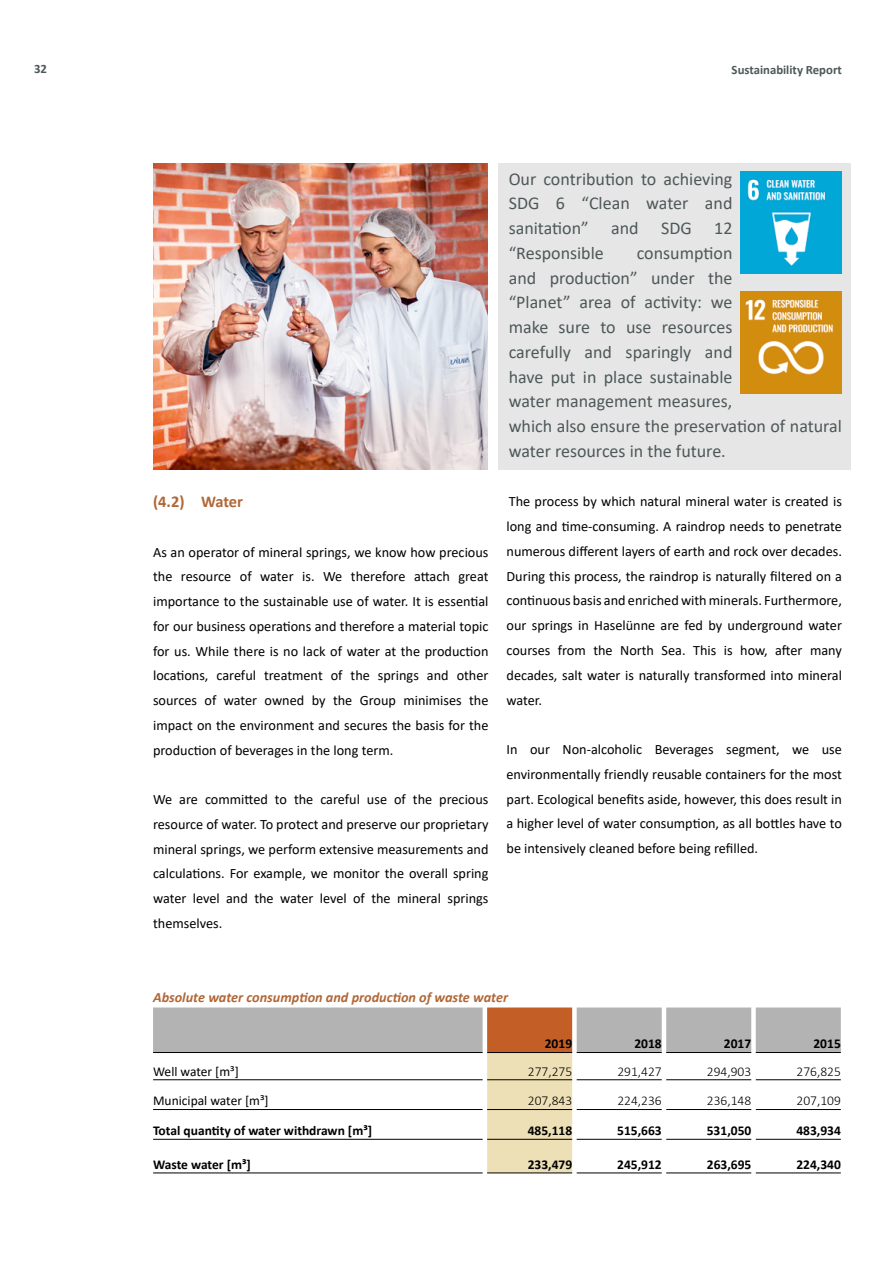
<style>
.page{position:relative;width:893px;height:1263px;background:#fff}
.page>*{position:absolute;margin:0;border:0;box-sizing:border-box;transform-origin:0 0}
.t1{font:18px/24.8px "Calibri";color:#4e5859;text-align:justify}
.t2{font:700 16.5px "Calibri";letter-spacing:-.01em;color:#b16736}
.t3{font:14.25px/24.8px "Calibri";color:#000;text-align:justify}
.t4{font:italic 700 14.25px "Calibri";color:#b16736}
.t5{font:700 13.5px "Calibri";color:#000}
.t6{font:300 13.5px "Calibri";color:#000}
.t7{font:13.5px "Calibri";color:#000}
.t8{font:700 12.75px "Calibri";color:#4e5859}
</style>
<div class="page">
<div style="left:498px;top:164px;width:353px;height:306px;background:#e6e6e6"></div>
<svg style="left:153px;top:1007px;width:688px;height:166px"></svg>
<hr style="left:153px;top:1052px;width:330px;height:1px;background:#000">
<hr style="left:487px;top:1052px;width:85px;height:1px;background:#000">
<hr style="left:577px;top:1052px;width:85px;height:1px;background:#000">
<hr style="left:666px;top:1052px;width:85px;height:1px;background:#000">
<hr style="left:756px;top:1052px;width:85px;height:1px;background:#000">
<hr style="left:153px;top:1079px;width:330px;height:1px;background:#000">
<hr style="left:487px;top:1079px;width:85px;height:1px;background:#000">
<hr style="left:577px;top:1079px;width:85px;height:1px;background:#000">
<hr style="left:666px;top:1079px;width:85px;height:1px;background:#000">
<hr style="left:756px;top:1079px;width:85px;height:1px;background:#000">
<hr style="left:153px;top:1109px;width:330px;height:1px;background:#000">
<hr style="left:487px;top:1109px;width:85px;height:1px;background:#000">
<hr style="left:577px;top:1109px;width:85px;height:1px;background:#000">
<hr style="left:666px;top:1109px;width:85px;height:1px;background:#000">
<hr style="left:756px;top:1109px;width:85px;height:1px;background:#000">
<hr style="left:153px;top:1139px;width:330px;height:1px;background:#000">
<hr style="left:153px;top:1172px;width:330px;height:1px;background:#000">
<hr style="left:487px;top:1139px;width:85px;height:1px;background:#000">
<hr style="left:487px;top:1172px;width:85px;height:1px;background:#000">
<hr style="left:577px;top:1139px;width:85px;height:1px;background:#000">
<hr style="left:577px;top:1172px;width:85px;height:1px;background:#000">
<hr style="left:666px;top:1139px;width:85px;height:1px;background:#000">
<hr style="left:666px;top:1172px;width:85px;height:1px;background:#000">
<hr style="left:756px;top:1139px;width:85px;height:1px;background:#000">
<hr style="left:756px;top:1172px;width:85px;height:1px;background:#000">
<img style="left:741px;top:171px;width:101px;height:102px">
<img style="left:153px;top:164px;width:334px;height:306px">
<img style="left:741px;top:291px;width:101px;height:102px">
<p class="t8" style="left:34px;top:60px;width:14px">32</p>
<p class="t8" style="left:732px;top:60px;width:112px">Sustainability Report</p>
<p class="t2" style="left:153px;top:490px;width:91px">(4.2) Water</p>
<p class="t3" style="left:153px;top:539px;width:337px">As an operator of mineral springs, we know how precious the resource of water is. We therefore attach great importance to the sustainable use of water. It is essential for our business operations and therefore a material topic for us. While there is no lack of water at the production locations, careful treatment of the springs and other sources of water owned by the Group minimises the impact on the environment and secures the basis for the production of beverages in the long term.</p>
<p class="t3" style="left:153px;top:787px;width:337px">We are committed to the careful use of the precious resource of water. To protect and preserve our proprietary mineral springs, we perform extensive measurements and calculations. For example, we monitor the overall spring water level and the water level of the mineral springs themselves.</p>
<p class="t1" style="left:509px;top:166px;width:225px">Our contribution to achieving SDG 6 “Clean water and sanitation” and SDG 12 “Responsible</p>
<p class="t1" style="left:509px;top:240px;width:335px;text-align:left;text-indent:128px">consumption<br>and production” under the<br>“Planet” area of activity: we<br>make sure to use resources<br>carefully and sparingly and<br>have put in place sustainable<br>water management measures,<br>which also ensure the preservation of natural water resources in the future.</p>
<p class="t3" style="left:506px;top:489px;width:337px">The process by which natural mineral water is created is long and time-consuming. A raindrop needs to penetrate numerous different layers of earth and rock over decades.<br>During this process, the raindrop is naturally filtered on a continuous basis and enriched with minerals. Furthermore, our springs in Haselünne are fed by underground water courses from the North Sea. This is how, after many decades, salt water is naturally transformed into mineral water.</p>
<p class="t3" style="left:506px;top:736px;width:337px">In our Non-alcoholic Beverages segment, we use environmentally friendly reusable containers for the most part. Ecological benefits aside, however, this does result in a higher level of water consumption, as all bottles have to be intensively cleaned before being refilled.</p>
<p class="t4" style="left:153px;top:987px;width:357px">Absolute water consumption and production of waste water</p>
<p class="t5" style="left:545px;top:1034px;width:29px">2019</p>
<p class="t5" style="left:634px;top:1034px;width:29px">2018</p>
<p class="t5" style="left:724px;top:1034px;width:29px">2017</p>
<p class="t5" style="left:813px;top:1034px;width:29px">2015</p>
<p class="t7" style="left:153px;top:1062px;width:87px">Well water [m³]</p>
<p class="t6" style="left:528px;top:1063px;width:46px">277,275</p>
<p class="t6" style="left:617px;top:1063px;width:46px">291,427</p>
<p class="t6" style="left:707px;top:1063px;width:46px">294,903</p>
<p class="t6" style="left:796px;top:1063px;width:46px">276,825</p>
<p class="t7" style="left:153px;top:1091px;width:117px">Municipal water [m³]</p>
<p class="t6" style="left:528px;top:1092px;width:46px">207,843</p>
<p class="t6" style="left:617px;top:1092px;width:46px">224,236</p>
<p class="t6" style="left:707px;top:1092px;width:46px">236,148</p>
<p class="t6" style="left:796px;top:1092px;width:46px">207,109</p>
<p class="t5" style="left:153px;top:1121px;width:221px">Total quantity of water withdrawn [m³]</p>
<p class="t5" style="left:528px;top:1121px;width:46px">485,118</p>
<p class="t5" style="left:617px;top:1121px;width:46px">515,663</p>
<p class="t5" style="left:707px;top:1121px;width:46px">531,050</p>
<p class="t5" style="left:796px;top:1121px;width:46px">483,934</p>
<p class="t5" style="left:153px;top:1155px;width:99px">Waste water [m³]</p>
<p class="t5" style="left:528px;top:1155px;width:46px">233,479</p>
<p class="t5" style="left:617px;top:1155px;width:46px">245,912</p>
<p class="t5" style="left:707px;top:1155px;width:46px">263,695</p>
<p class="t5" style="left:796px;top:1155px;width:46px">224,340</p>
</div>
